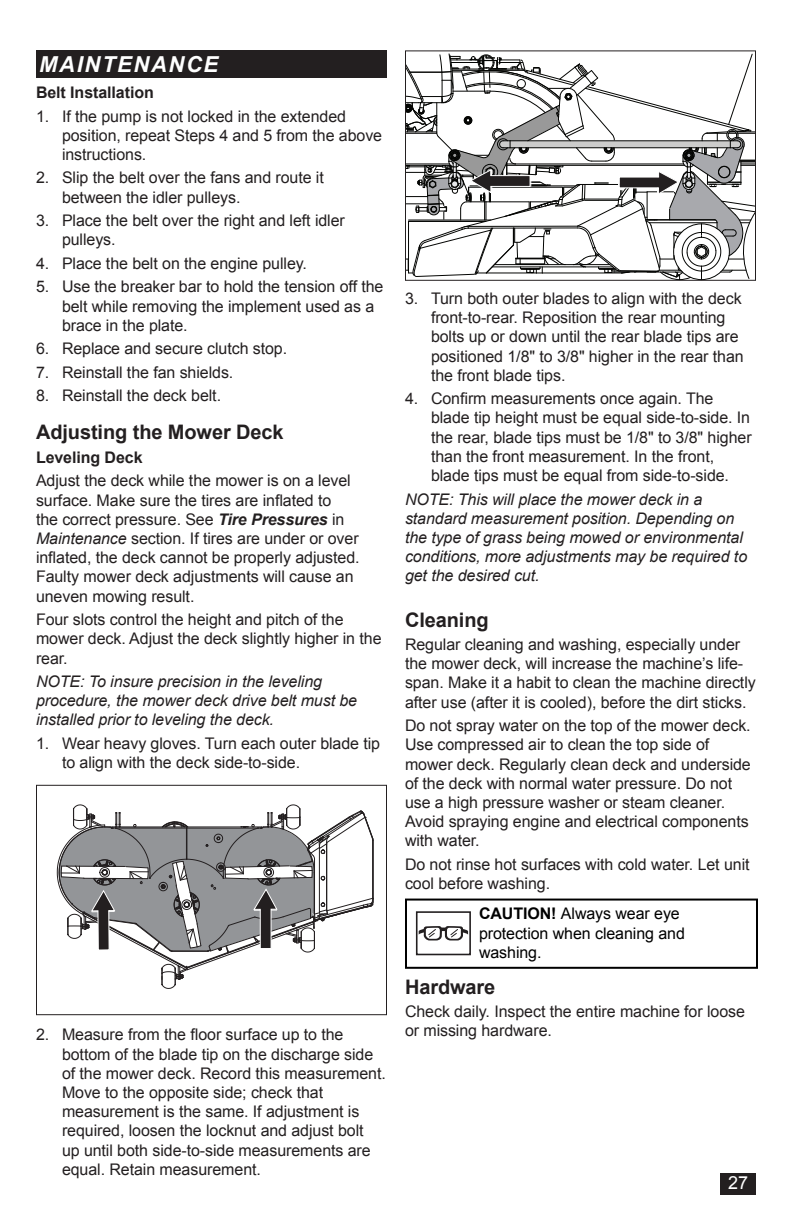
<style>
.page{position:relative;width:792px;height:1224px;background:#fff}
.page>*{position:absolute;margin:0;border:0;box-sizing:border-box;transform-origin:0 0}
.t1{font:italic 700 22px "Arial";letter-spacing:.075em;color:#fff}
.Head_10{font:700 20px "Arial";letter-spacing:-.005em;color:#231f20}
.Head_10A{font:700 20px "Arial";letter-spacing:-.005em;color:#231f20}
.t2{font:18px "Arial";color:#fff}
.Body_Text{font:16px/19.2px "Arial";letter-spacing:-.005em;color:#231f20}
.Body_Text-2{font:italic 16px/19.2px "Arial";letter-spacing:-.005em;color:#231f20}
.Warning{font:16px/19.2px "Arial";letter-spacing:-.005em;color:#000}
.Body_Bold{font:700 16px "Arial";letter-spacing:-.005em;color:#231f20}
.s1{font-weight:700;font-style:italic}
.s2{font-style:italic}
.s3{font-weight:700}
</style>
<div class="page">
<div style="left:36px;top:785px;width:351px;height:230px;border:1px solid #231f20"></div>
<svg style="left:57px;top:805px;width:317px;height:184px"></svg>
<svg style="left:406px;top:53px;width:350px;height:227px"></svg>
<div style="left:405px;top:899px;width:353px;height:70px;border:2px solid #000"></div>
<div style="left:416px;top:911px;width:55px;height:44px;border:2px solid #231f20"></div>
<svg style="left:419px;top:926px;width:49px;height:14px"></svg>
<div style="left:721px;top:1174px;width:35px;height:21px;background:#231f20"></div>
<div style="left:36px;top:50px;width:351px;height:28px;background:#231f20"></div>
<h1 class="t1" style="left:39px;top:50px;width:181px">MAINTENANCE</h1>
<p class="Body_Bold" style="left:36px;top:82px;width:119px">Belt Installation</p>
<p class="Body_Text" style="left:62px;top:107px;width:322px;text-indent:-26px">1. If the pump is not locked in the extended position, repeat Steps 4 and 5 from the above instructions.</p>
<p class="Body_Text" style="left:62px;top:168px;width:263px;text-indent:-26px">2. Slip the belt over the fans and route it between the idler pulleys.</p>
<p class="Body_Text" style="left:62px;top:211px;width:284px;text-indent:-26px">3. Place the belt over the right and left idler pulleys.</p>
<p class="Body_Text" style="left:36px;top:254px;width:273px">4. Place the belt on the engine pulley.</p>
<p class="Body_Text" style="left:62px;top:277px;width:323px;text-indent:-26px">5. Use the breaker bar to hold the tension off the belt while removing the implement used as a brace in the plate.</p>
<p class="Body_Text" style="left:36px;top:339px;width:253px">6. Replace and secure clutch stop.</p>
<p class="Body_Text" style="left:36px;top:363px;width:199px">7. Reinstall the fan shields.</p>
<p class="Body_Text" style="left:36px;top:386px;width:187px">8. Reinstall the deck belt.</p>
<p class="Head_10" style="left:36px;top:419px;width:249px">Adjusting the Mower Deck</p>
<p class="Body_Bold" style="left:36px;top:447px;width:108px">Leveling Deck</p>
<p class="Body_Text" style="left:36px;top:471px;width:325px">Adjust the deck while the mower is on a level surface. Make sure the tires are inflated to<br>the correct pressure. See <span class="s1">Tire Pressures</span> in <span class="s2">Maintenance</span> section. If tires are under or over inflated, the deck cannot be properly adjusted.<br>Faulty mower deck adjustments will cause an uneven mowing result.</p>
<p class="Body_Text" style="left:36px;top:610px;width:347px">Four slots control the height and pitch of the mower deck. Adjust the deck slightly higher in the rear.</p>
<p class="Body_Text-2" style="left:36px;top:672px;width:323px">NOTE: To insure precision in the leveling procedure, the mower deck drive belt must be installed prior to leveling the deck.</p>
<p class="Body_Text" style="left:62px;top:734px;width:320px;text-indent:-26px">1. Wear heavy gloves. Turn each outer blade tip to align with the deck side-to-side.</p>
<p class="Body_Text" style="left:62px;top:1025px;width:325px;text-indent:-26px">2. Measure from the floor surface up to the bottom of the blade tip on the discharge side of the mower deck. Record this measurement.<br>Move to the opposite side; check that measurement is the same. If adjustment is required, loosen the locknut and adjust bolt<br>up until both side-to-side measurements are equal. Retain measurement.</p>
<p class="Body_Text" style="left:431px;top:289px;width:314px;text-indent:-26px">3. Turn both outer blades to align with the deck front-to-rear. Reposition the rear mounting bolts up or down until the rear blade tips are positioned 1/8" to 3/8" higher in the rear than the front blade tips.</p>
<p class="Body_Text" style="left:431px;top:389px;width:322px;text-indent:-26px">4. Confirm measurements once again. The blade tip height must be equal side-to-side. In the rear, blade tips must be 1/8" to 3/8" higher than the front measurement. In the front, blade tips must be equal from side-to-side.</p>
<p class="Body_Text-2" style="left:405px;top:490px;width:344px">NOTE: This will place the mower deck in a standard measurement position. Depending on the type of grass being mowed or environmental conditions, more adjustments may be required to get the desired cut.</p>
<p class="Head_10A" style="left:405px;top:606px;width:85px">Cleaning</p>
<p class="Body_Text" style="left:405px;top:635px;width:352px">Regular cleaning and washing, especially under the mower deck, will increase the machine’s life&shy;span. Make it a habit to clean the machine directly after use (after it is cooled), before the dirt sticks.</p>
<p class="Body_Text" style="left:405px;top:716px;width:347px">Do not spray water on the top of the mower deck.<br>Use compressed air to clean the top side of mower deck. Regularly clean deck and underside of the deck with normal water pressure. Do not use a high pressure washer or steam cleaner.<br>Avoid spraying engine and electrical components with water.</p>
<p class="Body_Text" style="left:405px;top:855px;width:346px">Do not rinse hot surfaces with cold water. Let unit cool before washing.</p>
<p class="Warning" style="left:479px;top:904px;width:207px"><span class="s3">CAUTION!</span> Always wear eye protection when cleaning and washing.</p>
<p class="Head_10A" style="left:405px;top:973px;width:92px">Hardware</p>
<p class="Body_Text" style="left:405px;top:1002px;width:342px">Check daily. Inspect the entire machine for loose or missing hardware.</p>
<p class="t2" style="left:728px;top:1171px;width:22px">27</p>
</div>
